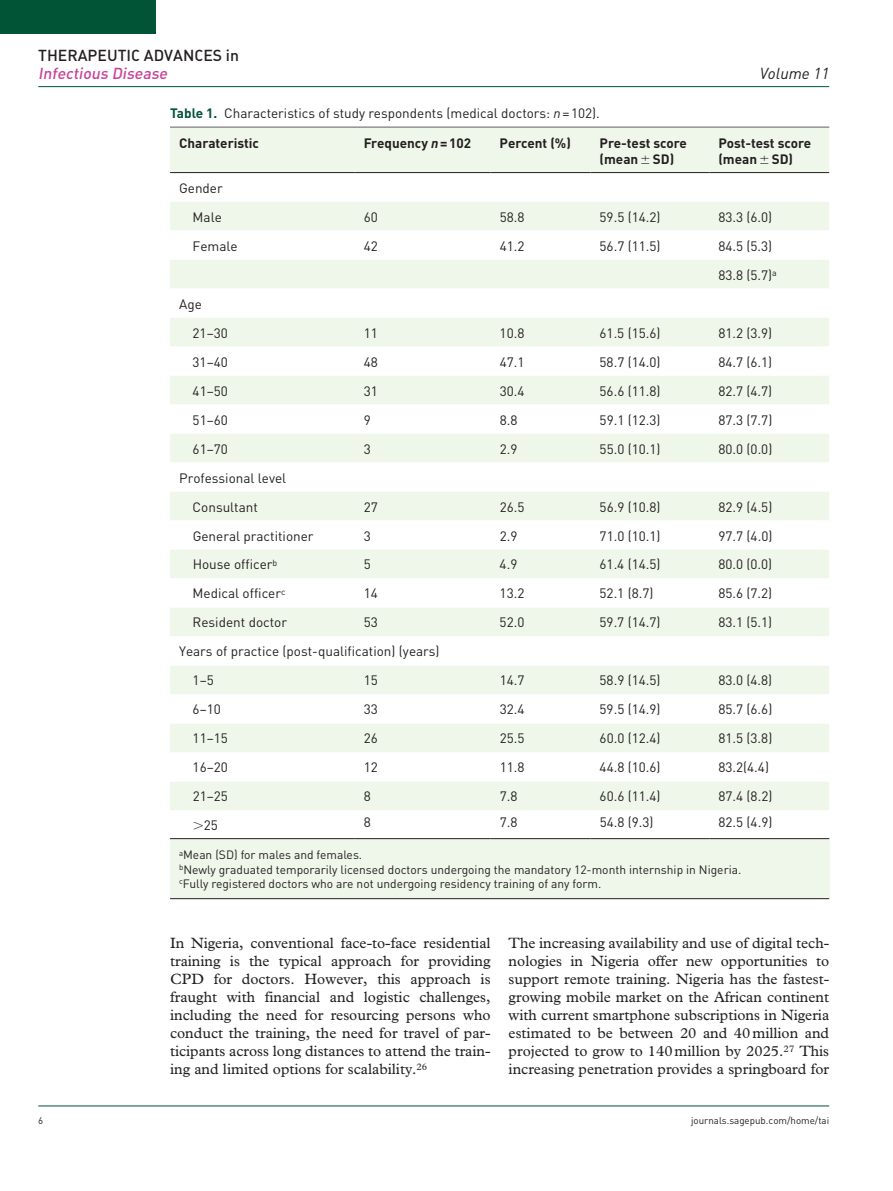
<style>
.page{position:relative;width:893px;height:1191px;background:#fff}
.page>*{position:absolute;margin:0;border:0;box-sizing:border-box;transform-origin:0 0}
.t1{font:15.75px "DIN Medium Alternate";color:#231f20}
.t2{font:italic 15.75px "DIN Medium Alternate";color:#c74499}
.t3{font:italic 15.75px "DIN";color:#231f20}
.t4{font:15px/18px "Plantin Std";color:#231f20;text-align:justify}
.t5{font:13.5px/29px "DIN";color:#231f20}
.t6{font:700 13.5px/15.8px "DIN";color:#231f20}
.t7{font:12px/14.2px "DIN";color:#231f20}
.t8{font:9.75px "DIN";color:#231f20}
.s1{font-weight:700;color:#015436}
.s2{font-style:italic}
</style>
<div class="page">
<hr style="left:38px;top:86px;width:791px;height:1px;background:#015436">
<hr style="left:38px;top:1105px;width:791px;height:1px;background:#015436">
<div style="left:0;top:0;width:155px;height:34px;background:#015436"></div>
<div style="left:170px;top:837px;width:659px;height:62px;background:#eff7ea"></div>
<hr style="left:170px;top:127px;width:659px;height:1px;background:#231f20">
<hr style="left:170px;top:898px;width:659px;height:1px;background:#231f20">
<div style="left:170px;top:128px;width:659px;height:44px;background:#eff7ea"></div>
<svg style="left:170px;top:173px;width:659px;height:665px"></svg>
<hr style="left:170px;top:838px;width:185px;height:1px;background:#231f20">
<hr style="left:355px;top:838px;width:136px;height:1px;background:#231f20">
<hr style="left:491px;top:838px;width:100px;height:1px;background:#231f20">
<hr style="left:591px;top:838px;width:118px;height:1px;background:#231f20">
<hr style="left:709px;top:838px;width:120px;height:1px;background:#231f20">
<hr style="left:170px;top:172px;width:185px;height:1px;background:#231f20">
<hr style="left:355px;top:172px;width:136px;height:1px;background:#231f20">
<hr style="left:491px;top:172px;width:100px;height:1px;background:#231f20">
<hr style="left:591px;top:172px;width:118px;height:1px;background:#231f20">
<hr style="left:709px;top:172px;width:120px;height:1px;background:#231f20">
<svg style="left:642px;top:155px;width:8px;height:8px"></svg>
<svg style="left:760px;top:155px;width:8px;height:8px"></svg>
<svg style="left:194px;top:821px;width:9px;height:8px"></svg>
<p class="t1" style="left:38px;top:45px;width:202px">THERAPEUTIC ADVANCES IN</p>
<p class="t2" style="left:38px;top:63px;width:134px">I nfectious Disease</p>
<p class="t3" style="left:760px;top:63px;width:71px">Volume 11</p>
<p class="t5" style="left:170px;top:98px;width:431px"><span class="s1">Table 1.</span> Characteristics of study respondents (medical doctors: <span class="s2">n</span>=102).</p>
<p class="t6" style="left:179px;top:134px;width:82px">Charateristic</p>
<p class="t6" style="left:364px;top:134px;width:109px">Frequency <span class="s2">n</span>=102</p>
<p class="t6" style="left:500px;top:134px;width:73px">Percent (%)</p>
<p class="t6" style="left:600px;top:134px;width:89px">Pre-test score (mean SD)</p>
<p class="t6" style="left:718px;top:134px;width:94px">Post-test score (mean SD)</p>
<p class="t5" style="left:179px;top:173px;width:45px;text-align:right">Gender<br>Male</p>
<p class="t5" style="left:364px;top:202px;width:16px">60</p>
<p class="t5" style="left:500px;top:202px;width:26px">58.8</p>
<p class="t5" style="left:600px;top:202px;width:62px">59.5 (14.2)</p>
<p class="t5" style="left:718px;top:202px;width:55px">83.3 (6.0)</p>
<p class="t5" style="left:193px;top:231px;width:47px">Female</p>
<p class="t5" style="left:364px;top:231px;width:16px">42</p>
<p class="t5" style="left:500px;top:231px;width:26px">41.2</p>
<p class="t5" style="left:600px;top:231px;width:62px">56.7 (11.5)</p>
<p class="t5" style="left:718px;top:231px;width:60px">84.5 (5.3)<br>83.8 (5.7)<sup>a</sup></p>
<p class="t5" style="left:193px;top:289px;width:37px;text-indent:-14px">Age<br>21–30</p>
<p class="t5" style="left:364px;top:318px;width:16px">11</p>
<p class="t5" style="left:500px;top:318px;width:26px">10.8</p>
<p class="t5" style="left:600px;top:318px;width:62px">61.5 (15.6)</p>
<p class="t5" style="left:718px;top:318px;width:55px">81.2 (3.9)</p>
<p class="t5" style="left:193px;top:347px;width:37px">31–40</p>
<p class="t5" style="left:364px;top:347px;width:16px">48</p>
<p class="t5" style="left:500px;top:347px;width:26px">47.1</p>
<p class="t5" style="left:600px;top:347px;width:62px">58.7 (14.0)</p>
<p class="t5" style="left:718px;top:347px;width:55px">84.7 (6.1)</p>
<p class="t5" style="left:193px;top:376px;width:37px">41–50</p>
<p class="t5" style="left:364px;top:376px;width:16px">31</p>
<p class="t5" style="left:500px;top:376px;width:26px">30.4</p>
<p class="t5" style="left:600px;top:376px;width:62px">56.6 (11.8)</p>
<p class="t5" style="left:718px;top:376px;width:55px">82.7 (4.7)</p>
<p class="t5" style="left:193px;top:405px;width:37px">51–60</p>
<p class="t5" style="left:364px;top:405px;width:9px">9</p>
<p class="t5" style="left:500px;top:405px;width:19px">8.8</p>
<p class="t5" style="left:600px;top:405px;width:62px">59.1 (12.3)</p>
<p class="t5" style="left:718px;top:405px;width:55px">87.3 (7.7)</p>
<p class="t5" style="left:193px;top:434px;width:37px">61–70</p>
<p class="t5" style="left:364px;top:434px;width:9px">3</p>
<p class="t5" style="left:500px;top:434px;width:19px">2.9</p>
<p class="t5" style="left:600px;top:434px;width:62px">55.0 (10.1)</p>
<p class="t5" style="left:718px;top:434px;width:55px">80.0 (0.0)</p>
<p class="t5" style="left:193px;top:463px;width:95px;text-indent:-14px">Professional level<br>Consultant</p>
<p class="t5" style="left:364px;top:492px;width:16px">27</p>
<p class="t5" style="left:500px;top:492px;width:26px">26.5</p>
<p class="t5" style="left:600px;top:492px;width:62px">56.9 (10.8)</p>
<p class="t5" style="left:718px;top:492px;width:55px">82.9 (4.5)</p>
<p class="t5" style="left:193px;top:521px;width:122px">General practitioner</p>
<p class="t5" style="left:364px;top:521px;width:9px">3</p>
<p class="t5" style="left:500px;top:521px;width:19px">2.9</p>
<p class="t5" style="left:600px;top:521px;width:62px">71.0 (10.1)</p>
<p class="t5" style="left:718px;top:521px;width:55px">97.7 (4.0)</p>
<p class="t5" style="left:193px;top:550px;width:86px">House officer<sup>b</sup></p>
<p class="t5" style="left:364px;top:550px;width:9px">5</p>
<p class="t5" style="left:500px;top:550px;width:19px">4.9</p>
<p class="t5" style="left:600px;top:550px;width:62px">61.4 (14.5)</p>
<p class="t5" style="left:718px;top:550px;width:55px">80.0 (0.0)</p>
<p class="t5" style="left:193px;top:579px;width:94px">Medical officer<sup>c</sup></p>
<p class="t5" style="left:364px;top:579px;width:16px">14</p>
<p class="t5" style="left:500px;top:579px;width:26px">13.2</p>
<p class="t5" style="left:600px;top:579px;width:55px">52.1 (8.7)</p>
<p class="t5" style="left:718px;top:579px;width:55px">85.6 (7.2)</p>
<p class="t5" style="left:193px;top:608px;width:96px">Resident doctor</p>
<p class="t5" style="left:364px;top:608px;width:16px">53</p>
<p class="t5" style="left:500px;top:608px;width:26px">52.0</p>
<p class="t5" style="left:600px;top:608px;width:62px">59.7 (14.7)</p>
<p class="t5" style="left:718px;top:608px;width:55px">83.1 (5.1)</p>
<p class="t5" style="left:193px;top:637px;width:249px;text-indent:-14px">Years of practice (post-qualification) (years)<br>1–5</p>
<p class="t5" style="left:364px;top:666px;width:16px">15</p>
<p class="t5" style="left:500px;top:666px;width:26px">14.7</p>
<p class="t5" style="left:600px;top:666px;width:62px">58.9 (14.5)</p>
<p class="t5" style="left:718px;top:666px;width:55px">83.0 (4.8)</p>
<p class="t5" style="left:193px;top:695px;width:30px">6–10</p>
<p class="t5" style="left:364px;top:695px;width:16px">33</p>
<p class="t5" style="left:500px;top:695px;width:26px">32.4</p>
<p class="t5" style="left:600px;top:695px;width:62px">59.5 (14.9)</p>
<p class="t5" style="left:718px;top:695px;width:55px">85.7 (6.6)</p>
<p class="t5" style="left:193px;top:724px;width:37px">11–15</p>
<p class="t5" style="left:364px;top:724px;width:16px">26</p>
<p class="t5" style="left:500px;top:724px;width:26px">25.5</p>
<p class="t5" style="left:600px;top:724px;width:62px">60.0 (12.4)</p>
<p class="t5" style="left:718px;top:724px;width:55px">81.5 (3.8)</p>
<p class="t5" style="left:193px;top:753px;width:37px">16–20</p>
<p class="t5" style="left:364px;top:753px;width:16px">12</p>
<p class="t5" style="left:500px;top:753px;width:26px">11.8</p>
<p class="t5" style="left:600px;top:753px;width:62px">44.8 (10.6)</p>
<p class="t5" style="left:718px;top:753px;width:52px">83.2(4.4)</p>
<p class="t5" style="left:193px;top:782px;width:37px">21–25</p>
<p class="t5" style="left:364px;top:782px;width:9px">8</p>
<p class="t5" style="left:500px;top:782px;width:19px">7.8</p>
<p class="t5" style="left:600px;top:782px;width:62px">60.6 (11.4)</p>
<p class="t5" style="left:718px;top:782px;width:55px">87.4 (8.2)</p>
<p class="t5" style="left:204px;top:810px;width:16px">25</p>
<p class="t5" style="left:364px;top:807px;width:9px">8</p>
<p class="t5" style="left:500px;top:807px;width:19px">7.8</p>
<p class="t5" style="left:600px;top:807px;width:55px">54.8 (9.3)</p>
<p class="t5" style="left:718px;top:807px;width:55px">82.5 (4.9)</p>
<p class="t7" style="left:179px;top:847px;width:564px"><sup>a</sup>Mean (SD) for males and females.<br><sup>b</sup>Newly graduated temporarily licensed doctors undergoing the mandatory 12-month internship in Nigeria. <sup>c</sup>Fully registered doctors who are not undergoing residency training of any form.</p>
<p class="t4" style="left:170px;top:934px;width:322px">In Nigeria, conventional face-to-face residential training is the typical approach for providing CPD for doctors. However, this approach is fraught with financial and logistic challenges, including the need for resourcing persons who conduct the training, the need for travel of par&shy;ticipants across long distances to attend the train&shy;ing and limited options for scalability.<sup>26</sup></p>
<p class="t4" style="left:509px;top:934px;width:322px">The increasing availability and use of digital tech&shy;nologies in Nigeria offer new opportunities to support remote training. Nigeria has the fastest&shy;growing mobile market on the African continent with current smartphone subscriptions in Nigeria estimated to be between 20 and 40million and projected to grow to 140million by 2025.<sup>27</sup> This increasing penetration provides a springboard for</p>
<p class="t8" style="left:38px;top:1114px;width:7px">6</p>
<p class="t8" style="left:691px;top:1114px;width:140px">journals.sagepub.com/home/tai</p>
</div>
